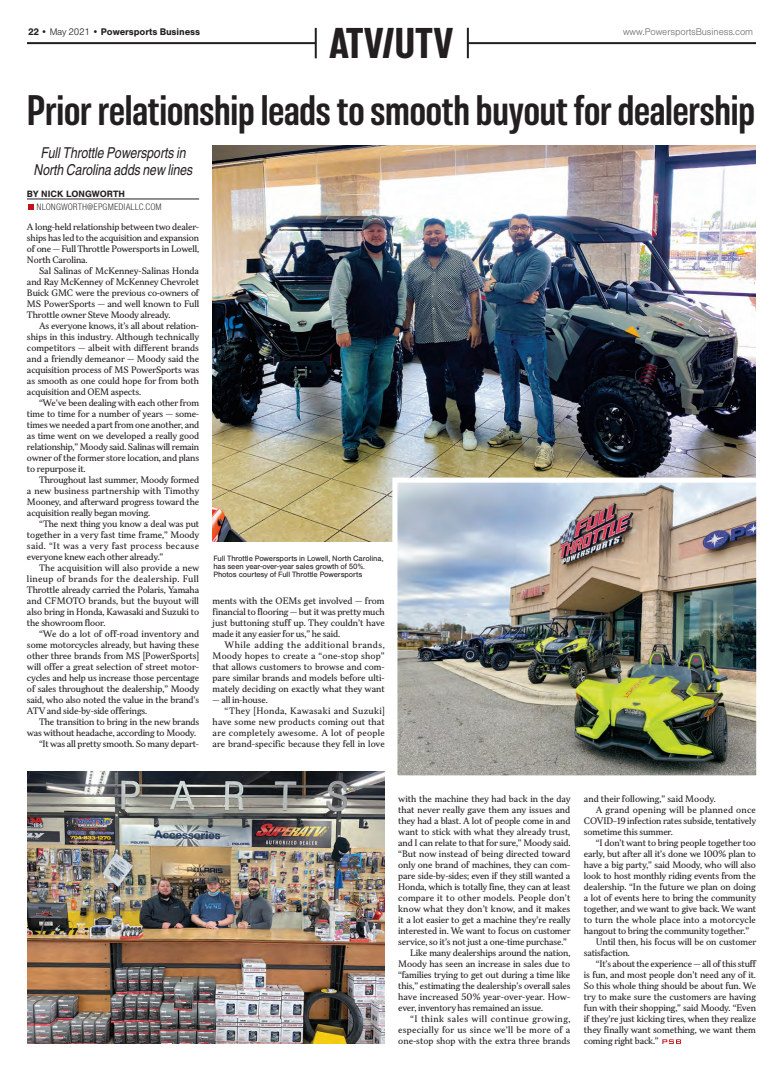
<style>
.page{position:relative;width:783px;height:1080px;background:#fff}
.page>*{position:absolute;margin:0;border:0;box-sizing:border-box;transform-origin:0 0}
.t1{font:900 condensed 43px "Molde";color:#231f20}
.Headline_1_-_Sans{font:700 condensed 42.7px "Molde";letter-spacing:-.005em;color:#231f20}
.Deck{font:italic 15px/17px "Nimbus San Con L";letter-spacing:-.005em;color:#231f20;text-align:center}
.t2{font:700 10px "Nimbus San";letter-spacing:-.01em;color:#231f20}
.t3{font:300 10px "Nimbus San";letter-spacing:-.01em;color:#6c6d70}
.Editor_byline_w__rul{font:700 9.5px "Nimbus San";color:#231f20}
.Editor_byline_title{font:300 9px "Nimbus San Con L";letter-spacing:.01em;color:#231f20}
.Body_Copy{font:8.5px/11px "TT Jenevers";letter-spacing:-.02em;color:#231f20;text-align:justify}
.Body_Copy-2{font:8.5px "TT Jenevers";color:#231f20}
.t4{font:8px/8px "Nimbus San";letter-spacing:-.01em;color:#231f20}
.s1{font-weight:300}
</style>
<div class="page">
<hr style="left:27px;top:42px;width:729px;height:2px;background:#231f20">
<div style="left:316px;top:28px;width:152px;height:30px;background:#fff"></div>
<hr style="left:467px;top:28px;width:2px;height:30px;background:#231f20">
<hr style="left:315px;top:28px;width:2px;height:30px;background:#231f20">
<hr style="left:27px;top:199px;width:172px;height:1px;background:#231f20">
<svg style="left:28px;top:204px;width:6px;height:6px"></svg>
<svg style="left:662px;top:1039px;width:19px;height:5px"></svg>
<img style="left:213px;top:146px;width:543px;height:396px">
<img style="left:27px;top:772px;width:358px;height:272px">
<img style="left:398px;top:484px;width:357px;height:290px">
<div style="left:392px;top:478px;width:369px;height:302px;border:5px solid #fff"></div>
<h1 class="t1" style="left:329px;top:16px;width:126px">ATV/UTV</h1>
<p class="t2" style="left:28px;top:26px;width:174px">22 • <span class="s1">May 2021 •</span> Powersports Business</p>
<p class="t3" style="left:623px;top:27px;width:132px">www.PowersportsBusiness.com</p>
<p class="Headline_1_-_Sans" style="left:27px;top:84px;width:730px">Prior relationship leads to smooth buyout for dealership</p>
<p class="Deck" style="left:34px;top:144px;width:160px">Full Throttle Powersports in<br>North Carolina adds new lines</p>
<p class="Editor_byline_w__rul" style="left:27px;top:189px;width:100px">BY NICK LONGWORTH</p>
<p class="Editor_byline_title" style="left:37px;top:201px;width:127px">NLONGWORTH@EPGMEDIALLC.COM</p>
<p class="Body_Copy" style="left:27px;top:221px;width:174px">A long-held relationship between two dealer&shy;ships has led to the acquisition and expansion of one — Full Throttle Powersports in Lowell, North Carolina.</p>
<p class="Body_Copy" style="left:27px;top:265px;width:174px;text-indent:12px">Sal Salinas of McKenney-Salinas Honda and Ray McKenney of McKenney Chevrolet Buick GMC were the previous co-owners of MS PowerSports — and well known to Full Throttle owner Steve Moody already.</p>
<p class="Body_Copy" style="left:27px;top:320px;width:174px;text-indent:12px">As everyone knows, it’s all about relation&shy;ships in this industry. Although technically competitors — albeit with different brands and a friendly demeanor — Moody said the acquisition process of MS PowerSports was as smooth as one could hope for from both acquisition and OEM aspects.</p>
<p class="Body_Copy" style="left:27px;top:397px;width:174px;text-indent:12px">“We’ve been dealing with each other from time to time for a number of years — some&shy;times we needed a part from one another, and as time went on we developed a really good relationship,” Moody said. Salinas will remain owner of the former store location, and plans to repurpose it.</p>
<p class="Body_Copy" style="left:27px;top:474px;width:174px;text-indent:12px">Throughout last summer, Moody formed a new business partnership with Timothy Mooney, and afterward progress toward the acquisition really began moving.</p>
<p class="Body_Copy" style="left:27px;top:518px;width:174px;text-indent:12px">“The next thing you know a deal was put together in a very fast time frame,” Moody said. “It was a very fast process because everyone knew each other already.”</p>
<p class="Body_Copy" style="left:27px;top:562px;width:174px;text-indent:12px">The acquisition will also provide a new lineup of brands for the dealership. Full Throttle already carried the Polaris, Yamaha and CFMOTO brands, but the buyout will also bring in Honda, Kawasaki and Suzuki to the showroom floor.</p>
<p class="Body_Copy" style="left:27px;top:628px;width:174px;text-indent:12px">“We do a lot of off-road inventory and some motorcycles already, but having these other three brands from MS [PowerSports] will offer a great selection of street motor&shy;cycles and help us increase those percentage of sales throughout the dealership,” Moody said, who also noted the value in the brand’s ATV and side-by-side offerings.</p>
<p class="Body_Copy" style="left:27px;top:716px;width:174px;text-indent:12px">The transition to bring in the new brands was without headache, according to Moody.</p>
<p class="Body_Copy" style="left:39px;top:738px;width:162px">“It was all pretty smooth. So many depart-</p>
<p class="t4" style="left:213px;top:555px;width:172px">Full Throttle Powersports in Lowell, North Carolina, has seen year-over-year sales growth of 50%.<br>Photos courtesy of Full Throttle Powersports</p>
<p class="Body_Copy" style="left:213px;top:595px;width:174px">ments with the OEMs get involved — from financial to flooring — but it was pretty much just buttoning stuff up. They couldn’t have made it any easier for us,” he said.</p>
<p class="Body_Copy" style="left:213px;top:639px;width:174px;text-indent:12px">While adding the additional brands, Moody hopes to create a “one-stop shop” that allows customers to browse and com&shy;pare similar brands and models before ulti&shy;mately deciding on exactly what they want</p>
<p class="Body_Copy" style="left:213px;top:694px;width:57px">— all in-house.</p>
<p class="Body_Copy" style="left:213px;top:705px;width:174px;text-indent:12px">“They [Honda, Kawasaki and Suzuki] have some new products coming out that are completely awesome. A lot of people are brand-specific because they fell in love</p>
<p class="Body_Copy" style="left:398px;top:793px;width:174px">with the machine they had back in the day that never really gave them any issues and they had a blast. A lot of people come in and want to stick with what they already trust, and I can relate to that for sure,” Moody said. “But now instead of being directed toward only one brand of machines, they can com&shy;pare side-by-sides; even if they still wanted a Honda, which is totally fine, they can at least compare it to other models. People don’t know what they don’t know, and it makes it a lot easier to get a machine they’re really interested in. We want to focus on customer service, so it’s not just a one-time purchase.”</p>
<p class="Body_Copy" style="left:398px;top:947px;width:174px;text-indent:12px">Like many dealerships around the nation, Moody has seen an increase in sales due to “families trying to get out during a time like this,” estimating the dealership’s overall sales have increased 50% year-over-year. How&shy;ever, inventory has remained an issue.</p>
<p class="Body_Copy" style="left:398px;top:1013px;width:174px;text-indent:12px">“I think sales will continue growing, especially for us since we’ll be more of a one-stop shop with the extra three brands</p>
<p class="Body_Copy-2" style="left:584px;top:793px;width:134px">and their following,” said Moody.</p>
<p class="Body_Copy" style="left:584px;top:804px;width:174px;text-indent:12px">A grand opening will be planned once COVID-19 infection rates subside, tentatively sometime this summer.</p>
<p class="Body_Copy" style="left:584px;top:837px;width:174px;text-indent:12px">“I don’t want to bring people together too early, but after all it’s done we 100% plan to have a big party,” said Moody, who will also look to host monthly riding events from the dealership. “In the future we plan on doing a lot of events here to bring the community together, and we want to give back. We want to turn the whole place into a motorcycle hangout to bring the community together.”</p>
<p class="Body_Copy" style="left:584px;top:936px;width:174px;text-indent:12px">Until then, his focus will be on customer satisfaction.</p>
<p class="Body_Copy" style="left:584px;top:958px;width:174px;text-indent:12px">“It’s about the experience — all of this stuff is fun, and most people don’t need any of it.<br>So this whole thing should be about fun. We try to make sure the customers are having fun with their shopping,” said Moody. “Even if they’re just kicking tires, when they realize they finally want something, we want them coming right back.”</p>
</div>
